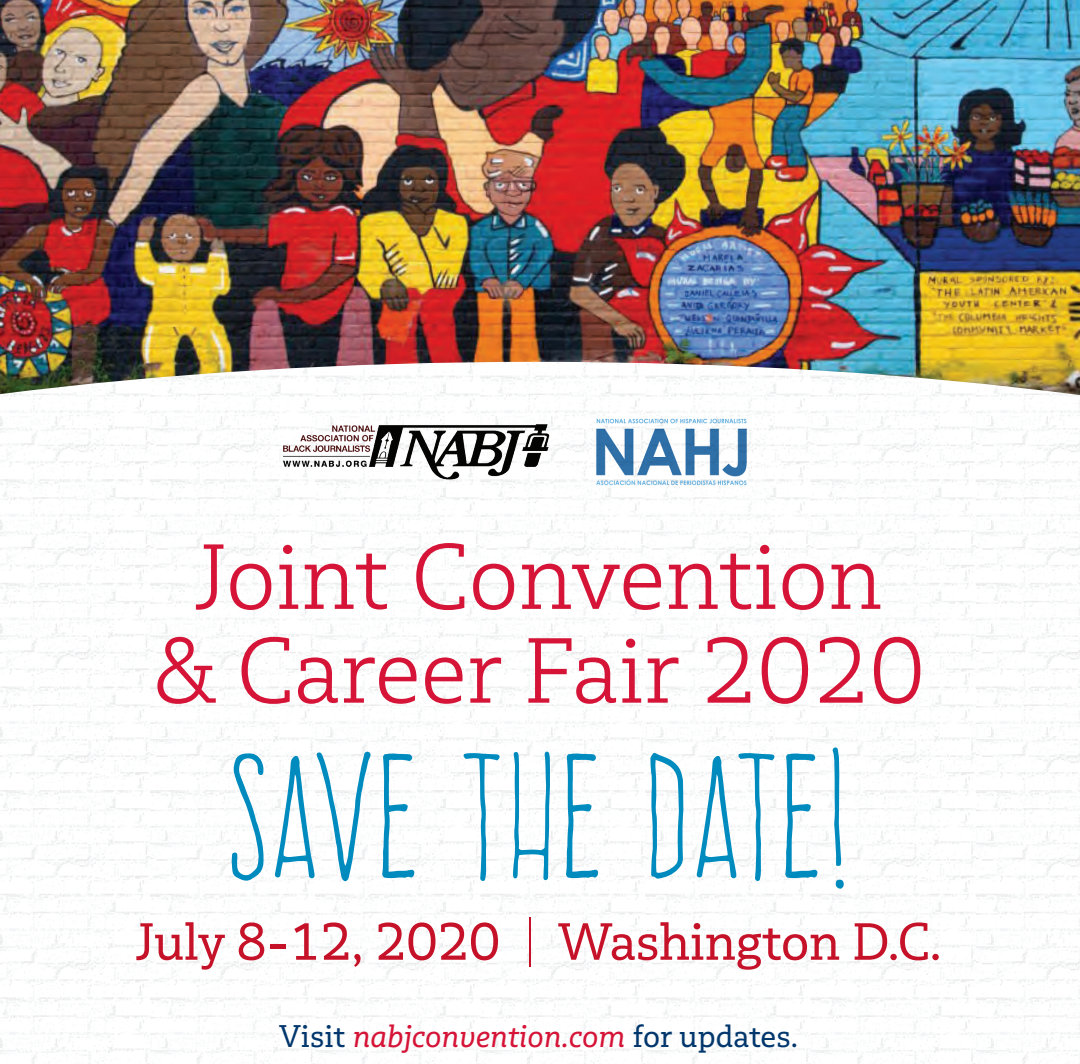
<style>
.page{position:relative;width:1080px;height:1064px;background:#fff}
.page>*{position:absolute;margin:0;border:0;box-sizing:border-box;transform-origin:0 0}
.t1{font:154.5px "Frente H1";letter-spacing:.01em;color:#008bbf}
.t2{font:300 92.1px/93.8px "Multiple Slab Pro";color:#d51437;text-align:center}
.t3{font:52.05px "Multiple Slab Pro";letter-spacing:-.01em;color:#c61229}
.t4{font:italic 31.2px "Multiple Slab Pro";color:#d51437}
.s1{font-weight:200}
.s2{font-style:normal;color:#01376c}
</style>
<div class="page">
<img style="left:0;top:395px;width:1080px;height:669px">
<img style="left:0;top:0;width:1080px;height:395px">
<img style="left:273px;top:413px;width:284px;height:70px">
<img style="left:592px;top:419px;width:156px;height:75px">
<h2 class="t2" style="left:152px;top:530px;width:775px">Joint Convention &amp; Career Fair 2020</h2>
<h1 class="t1" style="left:226px;top:731px;width:627px">SAVE THE DATE!</h1>
<h3 class="t3" style="left:135px;top:910px;width:808px">July 8-12, 2020 <span class="s1">|</span> Washington D.C.</h3>
<p class="t4" style="left:279px;top:1017px;width:520px"><span class="s2">Visit</span> nabjconvention.com <span class="s2">for updates.</span></p>
</div>
